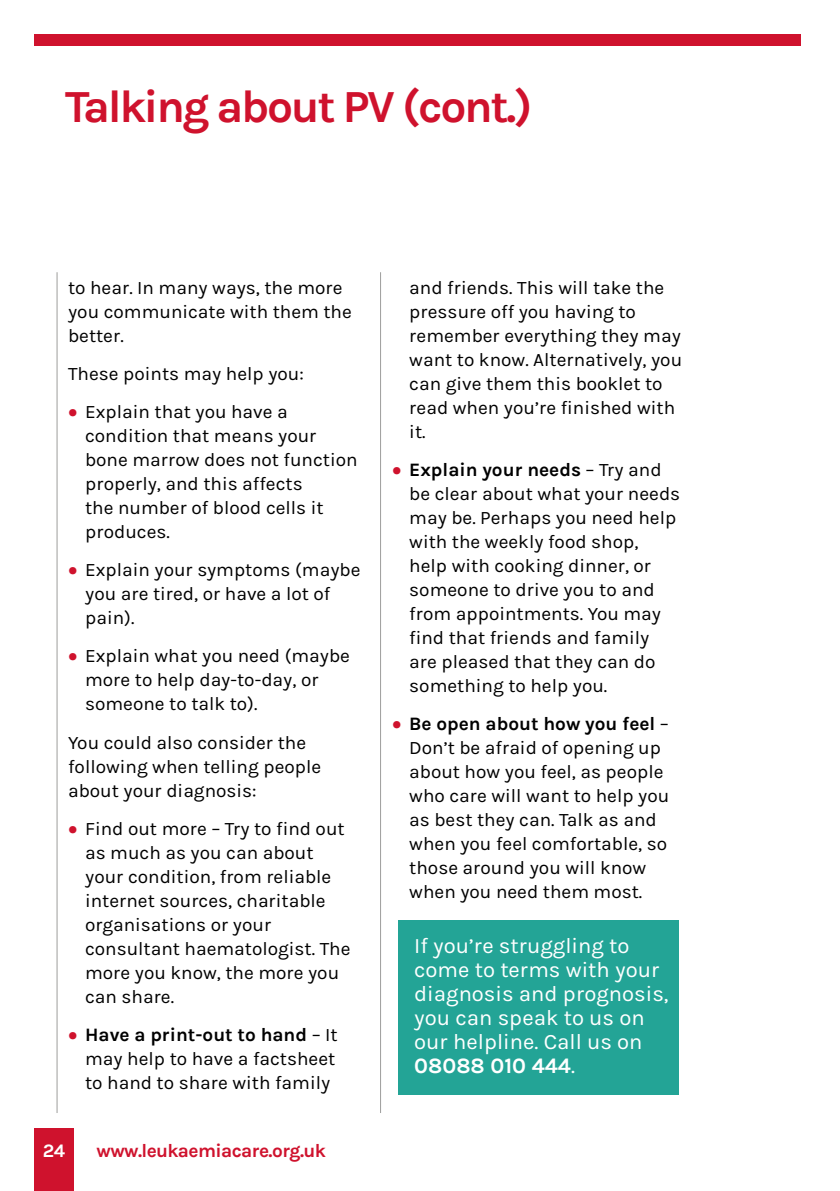
<style>
.page{position:relative;width:840px;height:1191px;background:#fff}
.page>*{position:absolute;margin:0;border:0;box-sizing:border-box;transform-origin:0 0}
.t1{font:700 46px "Karla";letter-spacing:-.05em;color:#cf122d}
.t2{font:22px/24px "Karla";color:#fff}
.t3{font:19px/24px "Karla";color:#000}
.t4{font:700 19px "Karla";letter-spacing:-.03em;color:#cf122d}
.t5{font:700 19px "Karla";color:#fff}
.s1{font-family:"Myriad Pro";font-weight:700;font-size:28px;color:#cf122d}
.s2{font-weight:700}
</style>
<div class="page">
<div style="left:34px;top:1128px;width:40px;height:63px;background:#cf122d"></div>
<hr style="left:57px;top:272px;width:1px;height:841px;background:#9d9d9c">
<hr style="left:380px;top:272px;width:1px;height:841px;background:#9d9d9c">
<div style="left:34px;top:34px;width:765px;height:11px;background:#cf122d"></div>
<div style="left:398px;top:920px;width:279px;height:174px;background:#23a496"></div>
<h1 class="t1" style="left:65px;top:80px;width:468px">Talking about PV (cont.)</h1>
<p class="t3" style="left:68px;top:275px;width:285px">to hear. In many ways, the more you communicate with them the better.</p>
<p class="t3" style="left:68px;top:362px;width:237px">These points may help you:</p>
<p class="t3" style="left:85px;top:400px;width:274px;text-indent:-17px"><span class="s1">•</span> Explain that you have a condition that means your bone marrow does not function properly, and this affects<br>the number of blood cells it produces.</p>
<p class="t3" style="left:85px;top:558px;width:277px;text-indent:-17px"><span class="s1">•</span> Explain your symptoms (maybe you are tired, or have a lot of pain).</p>
<p class="t3" style="left:85px;top:644px;width:266px;text-indent:-17px"><span class="s1">•</span> Explain what you need (maybe more to help day-to-day, or someone to talk to).</p>
<p class="t3" style="left:68px;top:730px;width:254px">You could also consider the following when telling people about your diagnosis:</p>
<p class="t3" style="left:85px;top:817px;width:267px;text-indent:-17px"><span class="s1">•</span> Find out more – Try to find out as much as you can about your condition, from reliable internet sources, charitable organisations or your consultant haematologist. The more you know, the more you can share.</p>
<p class="t3" style="left:85px;top:1023px;width:254px;text-indent:-17px"><span class="s1">•</span> <span class="s2">Have a print-out to hand</span> – It may help to have a factsheet to hand to share with family</p>
<p class="t5" style="left:43px;top:1140px;width:24px">24</p>
<p class="t4" style="left:96px;top:1140px;width:231px">www.leukaemiacare.org.uk</p>
<p class="t3" style="left:409px;top:275px;width:274px">and friends. This will take the pressure off you having to remember everything they may want to know. Alternatively, you can give them this booklet to read when you’re finished with it.</p>
<p class="t3" style="left:409px;top:458px;width:272px;text-indent:-17px"><span class="s1">•</span> <span class="s2">Explain your needs</span> – Try and be clear about what your needs may be. Perhaps you need help with the weekly food shop, help with cooking dinner, or someone to drive you to and from appointments. You may find that friends and family are pleased that they can do something to help you.</p>
<p class="t3" style="left:409px;top:712px;width:261px;text-indent:-17px"><span class="s1">•</span> <span class="s2">Be open about how you feel</span> –<br>Don’t be afraid of opening up about how you feel, as people who care will want to help you as best they can. Talk as and when you feel comfortable, so those around you will know when you need them most.</p>
<p class="t2" style="left:414px;top:934px;width:256px">If you’re struggling to come to terms with your diagnosis and prognosis, you can speak to us on our helpline. Call us on<br><span class="s2">08088 010 444</span>.</p>
</div>
